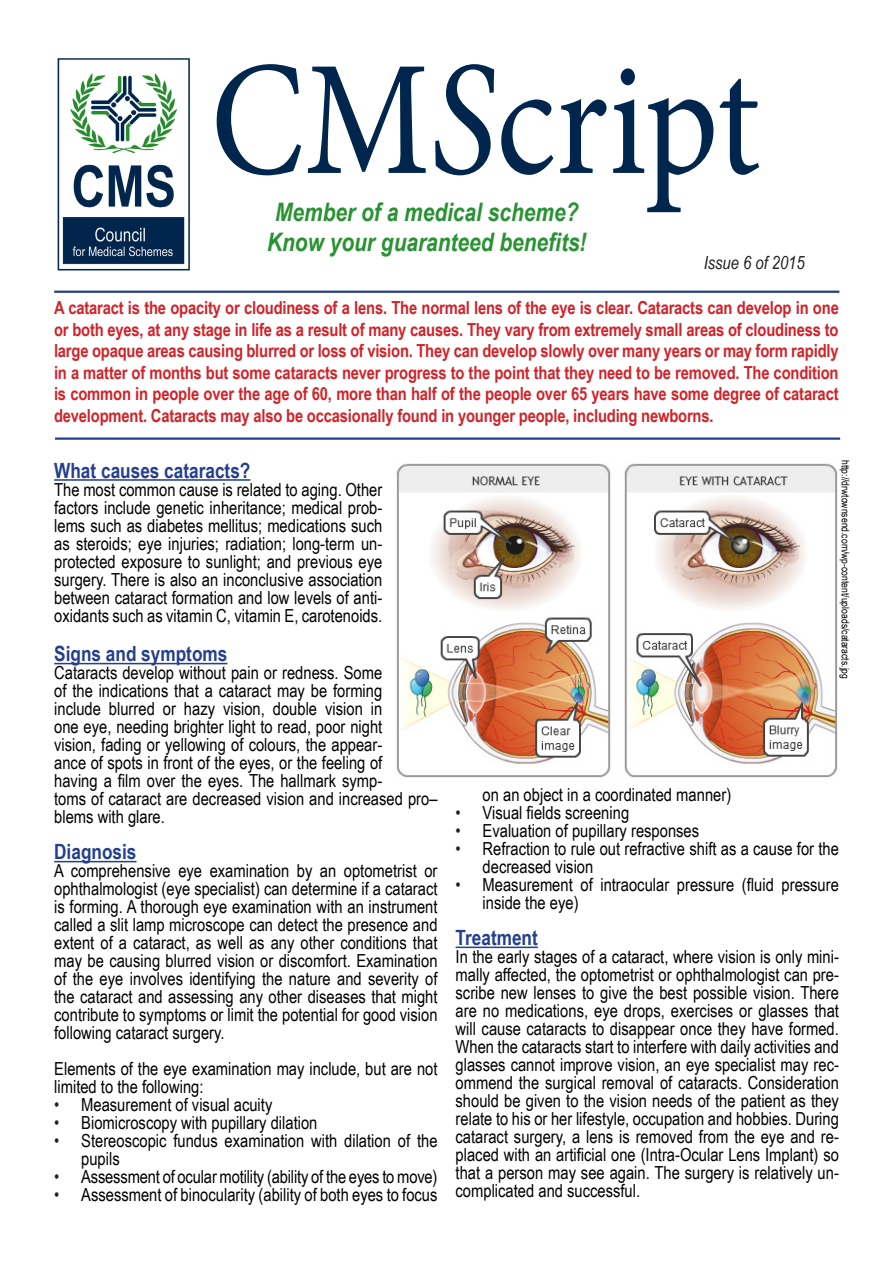
<style>
.page{position:relative;width:893px;height:1263px;background:#fff}
.page>*{position:absolute;margin:0;border:0;box-sizing:border-box;transform-origin:0 0}
.t1{font:163.5px "Minion Pro";color:#00264d;scale:.86 1}
.t2{font:italic 700 25.5px "Arial Narrow";color:#299233}
.t3{font:700 21px "Arial Narrow";color:#253f8e}
.Text{font:18px/18px "Arial Narrow";color:#000}
.t4{font:700 18px/21.6px "Arial Narrow";letter-spacing:-.01em;color:#d1232a;text-align:justify}
.t5{font:italic 18px "Arial Narrow";color:#231f20}
.t6{font:10.5px "Arial Narrow";color:#000}
.s1{font-style:italic}
.s2{color:#231f20}
</style>
<div class="page">
<img style="left:57px;top:58px;width:133px;height:213px">
<hr style="left:54px;top:291px;width:785px;height:2px;background:#253f8e">
<hr style="left:55px;top:437px;width:785px;height:3px;background:#253f8e">
<hr style="left:54px;top:479px;width:196px;height:2px;background:#253f8e">
<hr style="left:54px;top:663px;width:173px;height:1px;background:#253f8e">
<hr style="left:54px;top:861px;width:83px;height:1px;background:#253f8e">
<hr style="left:456px;top:946px;width:82px;height:2px;background:#253f8e">
<img style="left:396px;top:463px;width:442px;height:315px">
<p class="t1" style="left:210px;top:11px;width:641px">CM<span class="s1">S</span>cript</p>
<p class="t2" style="left:275px;top:192px;width:305px">Member of a medical scheme?</p>
<p class="t2" style="left:267px;top:223px;width:321px">Know your guaranteed benefits!</p>
<p class="t5" style="left:704px;top:250px;width:102px">Issue 6 of 2015</p>
<p class="t4" style="left:54px;top:296px;width:786px">A cataract is the opacity or cloudiness of a lens. The normal lens of the eye is clear. Cataracts can develop in one or both eyes, at any stage in life as a result of many causes. They vary from extremely small areas of cloudiness to large opaque areas causing blurred or loss of vision. They can develop slowly over many years or may form rapidly in a matter of months but some cataracts never progress to the point that they need to be removed. The condition is common in people over the age of 60, more than half of the people over 65 years have some degree of cataract development. Cataracts may also be occasionally found in younger people, including newborns.</p>
<p class="t3" style="left:54px;top:454px;width:198px">What causes cataracts?</p>
<p class="Text" style="left:54px;top:480px;width:330px;text-align:justify">The most common cause is related to aging. Other factors include genetic inheritance; medical prob&shy;lems such as diabetes mellitus; medications such as steroids; eye injuries; radiation; long-term un&shy;protected exposure to sunlight; and previous eye surgery. There is also an inconclusive association between cataract formation and low levels of anti&shy;oxidants such as vitamin C, vitamin E, carotenoids.</p>
<p class="t3" style="left:54px;top:638px;width:175px">Signs and symptoms</p>
<p class="Text" style="left:54px;top:663px;width:385px">Cataracts develop without pain or redness. Some<br>of the indications that a cataract may be forming<br>include blurred or hazy vision, double vision in<br>one eye, needing brighter light to read, poor night<br>vision, fading or yellowing of colours, the appear-<br>ance of spots in front of the eyes, or the feeling of<br>having a film over the eyes. The hallmark symp-<br>toms of cataract are decreased vision and increased pro– blems with glare.</p>
<p class="t3" style="left:54px;top:836px;width:84px">Diagnosis</p>
<p class="Text" style="left:54px;top:861px;width:385px;text-align:justify">A comprehensive eye examination by an optometrist or ophthalmologist (eye specialist) can determine if a cataract is forming. A thorough eye examination with an instrument called a slit lamp microscope can detect the presence and extent of a cataract, as well as any other conditions that may be causing blurred vision or discomfort. Examination of the eye involves identifying the nature and severity of the cataract and assessing any other diseases that might contribute to symptoms or limit the potential for good vision following cataract surgery.</p>
<p class="Text" style="left:54px;top:1059px;width:385px">Elements of the eye examination may include, but are not limited to the following:</p>
<p class="Text" style="left:54px;top:1095px;width:220px"><span class="s2">•</span> Measurement of visual acuity</p>
<p class="Text" style="left:54px;top:1113px;width:265px"><span class="s2">•</span> Biomicroscopy with pupillary dilation</p>
<p class="Text" style="left:81px;top:1131px;width:358px;text-indent:-27px"><span class="s2">•</span> Stereoscopic fundus examination with dilation of the pupils</p>
<p class="Text" style="left:54px;top:1167px;width:385px"><span class="s2">•</span> Assessment of ocular motility (ability of the eyes to move)</p>
<p class="Text" style="left:54px;top:1185px;width:385px"><span class="s2">•</span> Assessment of binocularity (ability of both eyes to focus</p>
<p class="t6" style="left:853px;top:460px;width:221px;rotate:90deg">http://drwtownsend.com/wp-content/uploads/cataracts.jpg</p>
<p class="Text" style="left:483px;top:785px;width:250px">on an object in a coordinated manner)</p>
<p class="Text" style="left:456px;top:803px;width:175px"><span class="s2">•</span> Visual fields screening</p>
<p class="Text" style="left:456px;top:821px;width:245px"><span class="s2">•</span> Evaluation of pupillary responses</p>
<p class="Text" style="left:483px;top:839px;width:358px;text-indent:-27px"><span class="s2">•</span> Refraction to rule out refractive shift as a cause for the decreased vision</p>
<p class="Text" style="left:483px;top:875px;width:358px;text-indent:-27px"><span class="s2">•</span> Measurement of intraocular pressure (fluid pressure inside the eye)</p>
<p class="t3" style="left:456px;top:922px;width:84px">Treatment</p>
<p class="Text" style="left:456px;top:947px;width:385px;text-align:justify">In the early stages of a cataract, where vision is only mini&shy;mally affected, the optometrist or ophthalmologist can pre&shy;scribe new lenses to give the best possible vision. There are no medications, eye drops, exercises or glasses that will cause cataracts to disappear once they have formed.<br>When the cataracts start to interfere with daily activities and glasses cannot improve vision, an eye specialist may rec&shy;ommend the surgical removal of cataracts. Consideration should be given to the vision needs of the patient as they relate to his or her lifestyle, occupation and hobbies. During cataract surgery, a lens is removed from the eye and re&shy;placed with an artificial one (Intra-Ocular Lens Implant) so that a person may see again. The surgery is relatively un&shy;complicated and successful.</p>
</div>
